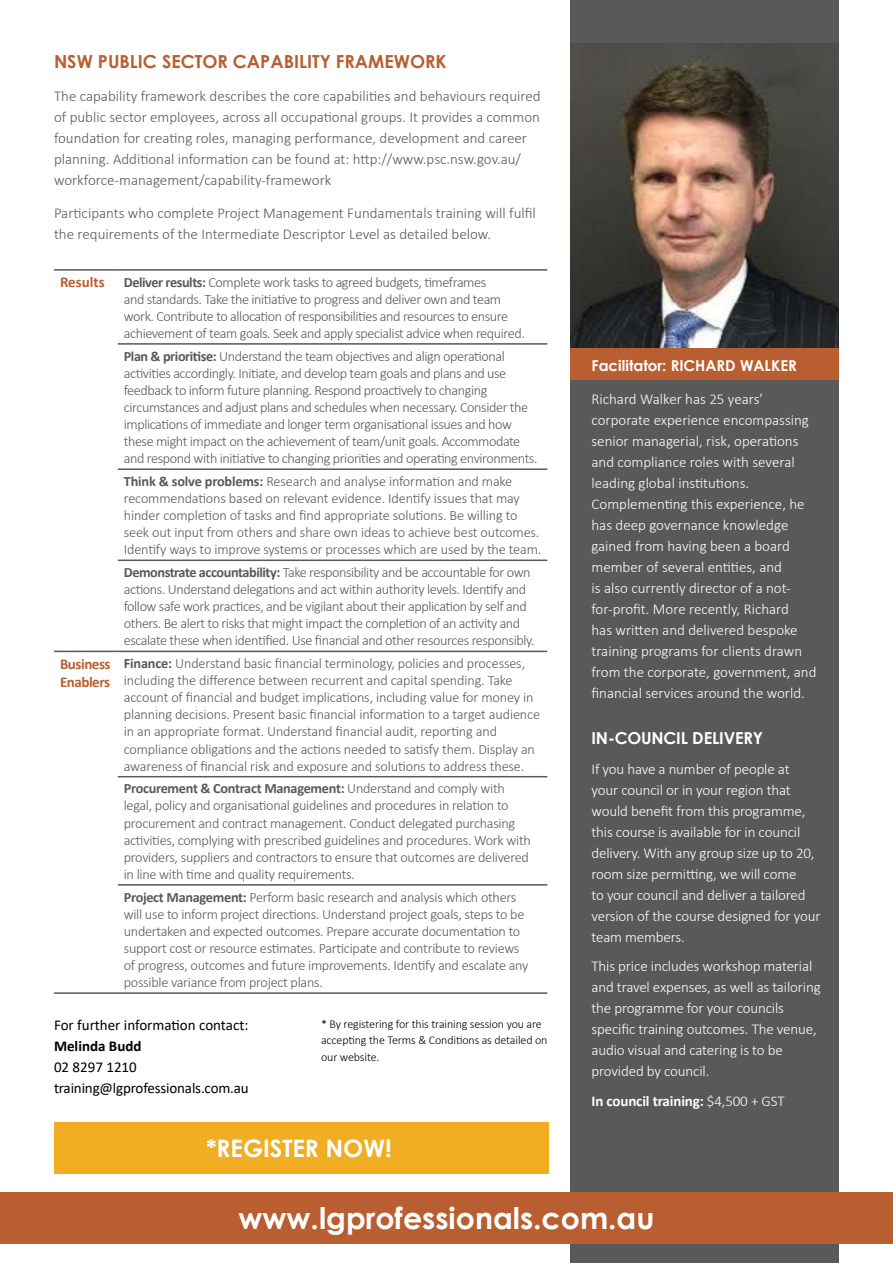
<style>
.page{position:relative;width:893px;height:1263px;background:#fff}
.page>*{position:absolute;margin:0;border:0;box-sizing:border-box;transform-origin:0 0}
.t1{font:700 30px "Century Gothic";color:#fff}
.t2{font:700 24px "Century Gothic";color:#fff}
.t3{font:700 18px "Century Gothic";color:#b95e30}
.t4{font:700 16.5px "Century Gothic";letter-spacing:-.01em;color:#fff}
.t5{font:300 15px/21px "Calibri";letter-spacing:-.01em;color:#fff}
.t6{font:300 15px/21px "Calibri";color:#58595b}
.t7{font:15px/21px "Calibri";letter-spacing:-.01em;color:#000}
.t8{font:700 15px "Calibri";letter-spacing:-.01em;color:#fff}
.t9{font:700 15px "Century Gothic";color:#fff}
.t10{font:700 15px/18px "Calibri";letter-spacing:-.03em;color:#b95e30}
.t11{font:700 15px "Calibri";color:#000}
.t12{font:700 15px "Calibri";color:#b95e30}
.t13{font:300 14.25px/17.1px "Calibri";letter-spacing:-.025em;color:#58595b}
.t14{font:300 12px/16.5px "Calibri";letter-spacing:-.01em;color:#000}
.s1{font-weight:700}
.s2{font-weight:300}
</style>
<div class="page">
<div style="left:570px;top:0;width:269px;height:1263px;background:#58595b"></div>
<div style="left:0;top:1193px;width:893px;height:51px;background:#b95e30"></div>
<div style="left:54px;top:1123px;width:495px;height:51px;background:#f1ae22"></div>
<hr style="left:54px;top:269px;width:64px;height:2px;background:#58595b">
<hr style="left:118px;top:269px;width:429px;height:2px;background:#58595b">
<hr style="left:118px;top:343px;width:429px;height:2px;background:#58595b">
<hr style="left:118px;top:468px;width:429px;height:2px;background:#58595b">
<hr style="left:118px;top:559px;width:429px;height:2px;background:#58595b">
<hr style="left:54px;top:651px;width:64px;height:1px;background:#58595b">
<hr style="left:118px;top:651px;width:429px;height:1px;background:#58595b">
<hr style="left:118px;top:776px;width:429px;height:1px;background:#58595b">
<hr style="left:118px;top:884px;width:429px;height:2px;background:#58595b">
<hr style="left:54px;top:992px;width:64px;height:2px;background:#58595b">
<hr style="left:118px;top:992px;width:429px;height:2px;background:#58595b">
<img style="left:570px;top:44px;width:269px;height:304px">
<div style="left:570px;top:348px;width:269px;height:32px;background:#b95e30"></div>
<p class="t3" style="left:54px;top:47px;width:65px">NSW Public</p>
<p class="t3" style="left:162px;top:47px;width:22px">Sector</p>
<p class="t3" style="left:233px;top:47px;width:25px">Capability</p>
<p class="t3" style="left:336px;top:47px;width:23px">Framework</p>
<p class="t6" style="left:54px;top:86px;width:488px">The capability framework describes the core capabilities and behaviours required of public sector employees, across all occupational groups. It provides a common foundation for creating roles, managing performance, development and career planning. Additional information can be found at: http://www.psc.nsw.gov.au/ workforce-management/capability-framework</p>
<p class="t6" style="left:54px;top:203px;width:483px">Participants who complete Project Management Fundamentals training will fulfil the requirements of the Intermediate Descriptor Level as detailed below.</p>
<p class="t12" style="left:60px;top:272px;width:46px">Results</p>
<p class="t13" style="left:124px;top:273px;width:403px"><span class="s1">Deliver results:</span> Complete work tasks to agreed budgets, timeframes<br>and standards. Take the initiative to progress and deliver own and team work. Contribute to allocation of responsibilities and resources to ensure achievement of team goals. Seek and apply specialist advice when required.</p>
<p class="t13" style="left:124px;top:347px;width:415px"><span class="s1">Plan &amp; prioritise:</span> Understand the team objectives and align operational activities accordingly. Initiate, and develop team goals and plans and use feedback to inform future planning. Respond proactively to changing circumstances and adjust plans and schedules when necessary. Consider the implications of immediate and longer term organisational issues and how these might impact on the achievement of team/unit goals. Accommodate and respond with initiative to changing priorities and operating environments.</p>
<p class="t13" style="left:124px;top:472px;width:419px"><span class="s1">Think &amp; solve problems:</span> Research and analyse information and make recommendations based on relevant evidence. Identify issues that may hinder completion of tasks and find appropriate solutions. Be willing to seek out input from others and share own ideas to achieve best outcomes.<br>Identify ways to improve systems or processes which are used by the team.</p>
<p class="t13" style="left:124px;top:563px;width:412px"><span class="s1">Demonstrate accountability:</span> Take responsibility and be accountable for own actions. Understand delegations and act within authority levels. Identify and follow safe work practices, and be vigilant about their application by self and others. Be alert to risks that might impact the completion of an activity and escalate these when identified. Use financial and other resources responsibly.</p>
<p class="t10" style="left:60px;top:654px;width:52px">Business<br>Enablers</p>
<p class="t13" style="left:124px;top:655px;width:418px"><span class="s1">Finance:</span> Understand basic financial terminology, policies and processes, including the difference between recurrent and capital spending. Take account of financial and budget implications, including value for money in planning decisions. Present basic financial information to a target audience in an appropriate format. Understand financial audit, reporting and compliance obligations and the actions needed to satisfy them. Display an awareness of financial risk and exposure and solutions to address these.</p>
<p class="t13" style="left:124px;top:780px;width:409px"><span class="s1">Procurement &amp; Contract Management:</span> Understand and comply with legal, policy and organisational guidelines and procedures in relation to procurement and contract management. Conduct delegated purchasing activities, complying with prescribed guidelines and procedures. Work with providers, suppliers and contractors to ensure that outcomes are delivered in line with time and quality requirements.</p>
<p class="t13" style="left:124px;top:888px;width:406px"><span class="s1">Project Management:</span> Perform basic research and analysis which others will use to inform project directions. Understand project goals, steps to be undertaken and expected outcomes. Prepare accurate documentation to support cost or resource estimates. Participate and contribute to reviews of progress, outcomes and future improvements. Identify and escalate any possible variance from project plans.</p>
<p class="t7" style="left:54px;top:1014px;width:196px">For further information contact:</p>
<p class="t11" style="left:54px;top:1035px;width:89px">Melinda Budd</p>
<p class="t7" style="left:54px;top:1056px;width:196px">02 8297 1210 training@lgprofessionals.com.au</p>
<p class="t14" style="left:321px;top:1015px;width:228px">* By registering for this training session you are accepting the Terms &amp; Conditions as detailed on our website.</p>
<h2 class="t2" style="left:206px;top:1130px;width:187px">*REGISTER NOW!</h2>
<p class="t9" style="left:591px;top:354px;width:207px">Facilitator: RICHARD WALKER</p>
<p class="t5" style="left:591px;top:389px;width:226px">Richard Walker has 25 years’ corporate experience encompassing senior managerial, risk, operations and compliance roles with several leading global institutions.<br>Complementing this experience, he has deep governance knowledge gained from having been a board member of several entities, and<br>is also currently director of a not&shy;for-profit. More recently, Richard<br>has written and delivered bespoke training programs for clients drawn from the corporate, government, and financial services around the world.</p>
<p class="t4" style="left:591px;top:725px;width:173px">IN-COUNCIL DELIVERY</p>
<p class="t5" style="left:591px;top:758px;width:231px">If you have a number of people at<br>your council or in your region that would benefit from this programme, this course is available for in council delivery. With any group size up to 20, room size permitting, we will come<br>to your council and deliver a tailored version of the course designed for your team members.</p>
<p class="t5" style="left:591px;top:956px;width:231px">This price includes workshop material and travel expenses, as well as tailoring the programme for your councils specific training outcomes. The venue, audio visual and catering is to be provided by council.</p>
<p class="t8" style="left:591px;top:1090px;width:195px">In council training: <span class="s2">$4,500 + GST</span></p>
<h1 class="t1" style="left:239px;top:1195px;width:417px">www.lgprofessionals.com.au</h1>
</div>
